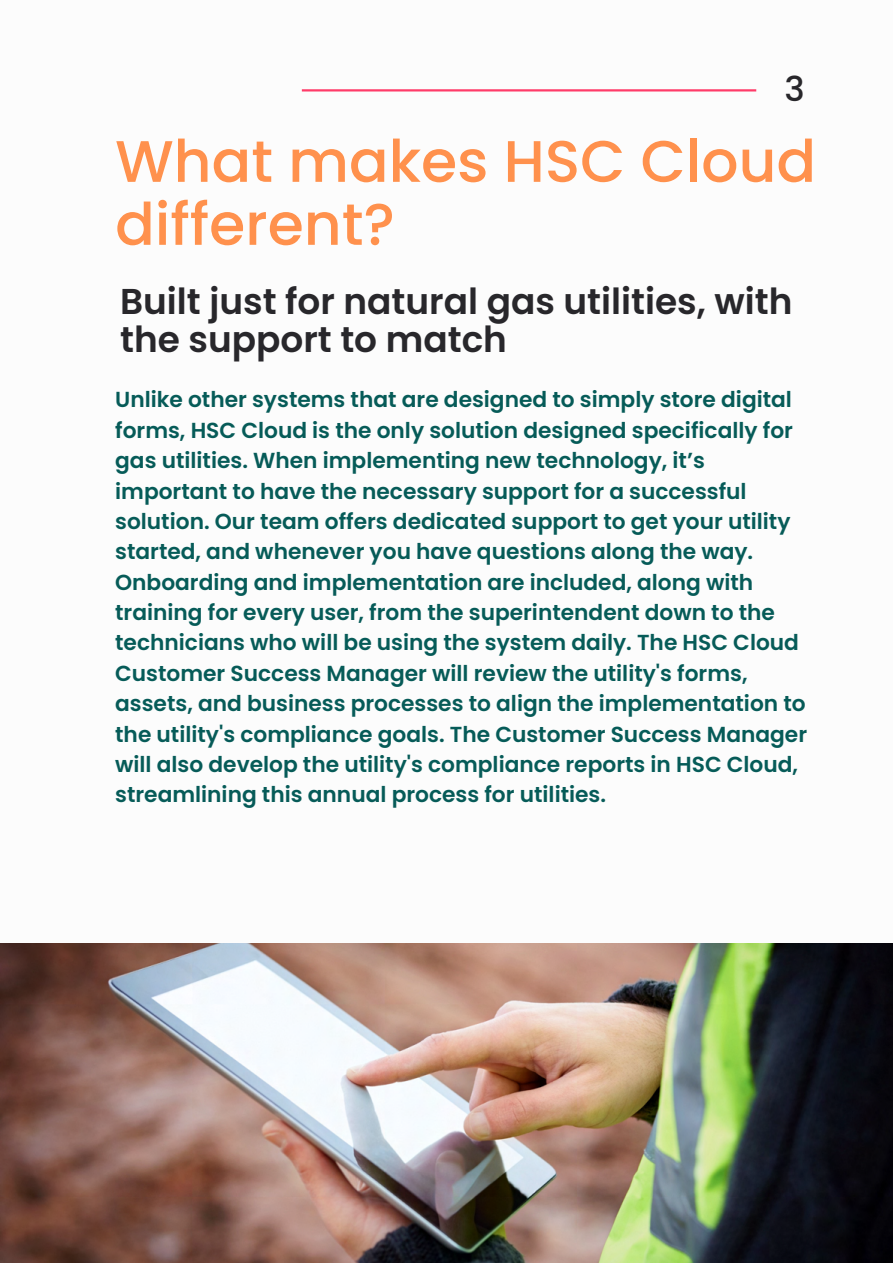
<style>
.page{position:relative;width:893px;height:1264px;background:#fff}
.page>*{position:absolute;margin:0;border:0;box-sizing:border-box;transform-origin:0 0}
.t1{font:500 58.5px/63px "Poppins";color:#ff914d}
.t2{font:600 35.85px/38.2px "Poppins";color:#28272b}
.t3{font:500 34.2px "Poppins";color:#28272b}
.t4{font:600 21.75px/30.3px "Poppins";color:#065b58}
</style>
<div class="page">
<hr style="left:302px;top:89px;width:454px;height:2px;background:#ff3c69">
<img style="left:0;top:943px;width:892px;height:319px">
<h3 class="t3" style="left:784px;top:65px;width:22px">3</h3>
<h1 class="t1" style="left:115px;top:130px;width:702px">What makes HSC Cloud different?</h1>
<h2 class="t2" style="left:120px;top:282px;width:673px">Built just for natural gas utilities, with the support to match</h2>
<p class="t4" style="left:115px;top:385px;width:693px">Unlike other systems that are designed to simply store digital forms, HSC Cloud is the only solution designed specifically for gas utilities. When implementing new technology, it’s important to have the necessary support for a successful solution. Our team offers dedicated support to get your utility started, and whenever you have questions along the way.<br>Onboarding and implementation are included, along with training for every user, from the superintendent down to the technicians who will be using the system daily. The HSC Cloud Customer Success Manager will review the utility's forms, assets, and business processes to align the implementation to the utility's compliance goals. The Customer Success Manager will also develop the utility's compliance reports in HSC Cloud, streamlining this annual process for utilities.</p>
</div>
